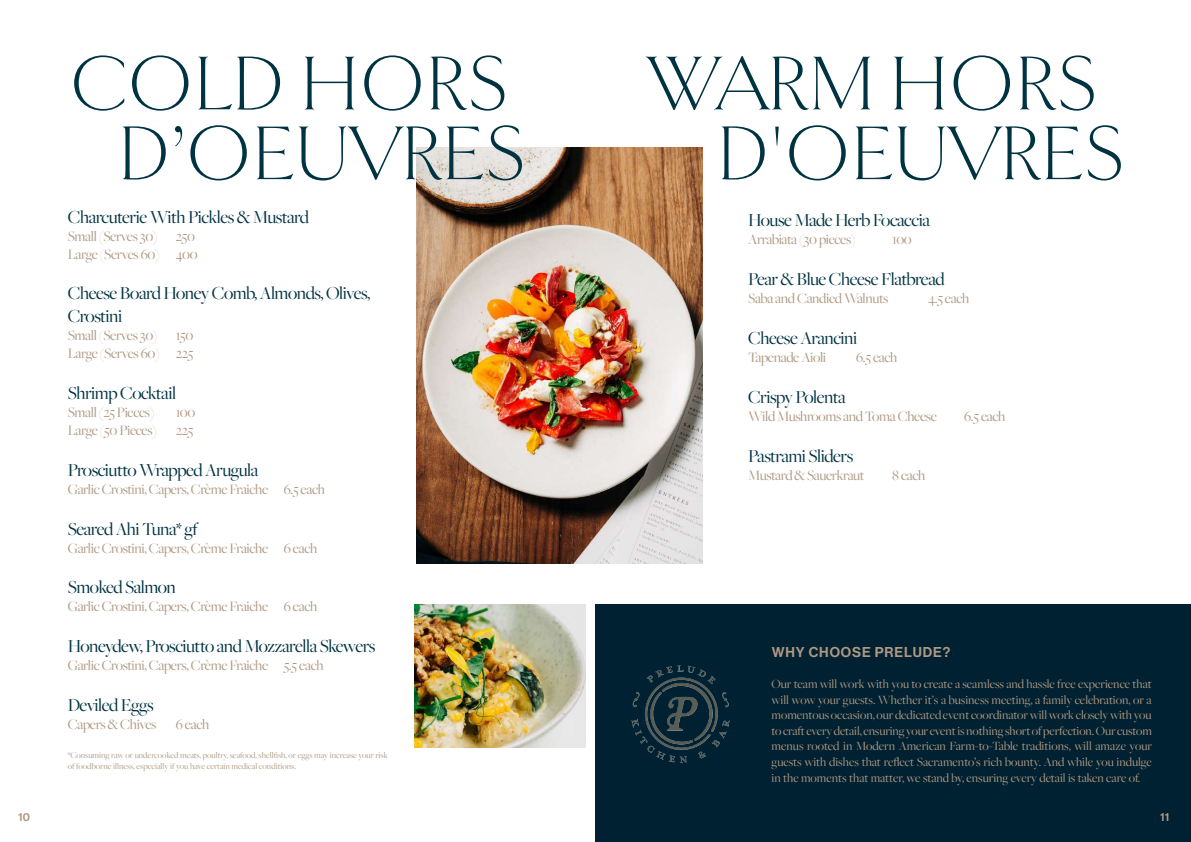
<style>
.page{position:relative;width:1191px;height:842px;background:#fff}
.page>*{position:absolute;margin:0;border:0;box-sizing:border-box;transform-origin:0 0}
.t1{font:300 80px/69.8px "Goldenbook";letter-spacing:-.025em;color:#003342}
.t2{font:19px/22.8px "Freight Big Pro";letter-spacing:-.025em;color:#003342}
.t3{font:15px/18px "Freight Big Pro";letter-spacing:-.025em;color:#af9983}
.t4{font:14px "N Haas Grotesk DS Pro 65 Md";letter-spacing:.065em;color:#af9983}
.t5{font:13px/15.6px "Freight Big Pro";color:#af9983;text-align:justify}
.t6{font:11px "N Haas Grotesk DS Pro 65 Md";color:#af9983}
.t7{font:9px/10.8px "Freight Big Pro";color:#af9983}
</style>
<div class="page">
<div style="left:595px;top:604px;width:596px;height:238px;background:#002131"></div>
<img style="left:631px;top:665px;width:99px;height:98px">
<img style="left:415px;top:604px;width:170px;height:143px">
<img style="left:416px;top:147px;width:286px;height:417px">
<h1 class="t1" style="left:68px;top:50px;width:444px">COLD HORS</h1>
<h1 class="t1" style="left:117px;top:119px;width:412px">D’OEUVRES</h1>
<h2 class="t2" style="left:68px;top:205px;width:243px">Charcuterie With Pickles &amp; Mustard</h2>
<p class="t3" style="left:68px;top:226px;width:131px">Small (Serves 30) 250<br>Large (Serves 60) 400</p>
<h2 class="t2" style="left:68px;top:281px;width:304px">Cheese Board Honey Comb, Almonds, Olives,<br>Crostini</h2>
<p class="t3" style="left:68px;top:326px;width:127px">Small (Serves 30) 150<br>Large (Serves 60) 225</p>
<h2 class="t2" style="left:68px;top:381px;width:110px">Shrimp Cocktail</h2>
<p class="t3" style="left:68px;top:403px;width:88px">Small (25 Pieces)</p>
<p class="t3" style="left:176px;top:403px;width:21px">100</p>
<p class="t3" style="left:68px;top:421px;width:91px">Large (50 Pieces)</p>
<p class="t3" style="left:176px;top:421px;width:19px">225</p>
<h2 class="t2" style="left:68px;top:458px;width:192px">Prosciutto Wrapped Arugula</h2>
<p class="t3" style="left:68px;top:480px;width:259px">Garlic Crostini, Capers, Crème Fraiche 6.5 each</p>
<h2 class="t2" style="left:68px;top:517px;width:131px">Seared Ahi Tuna* gf</h2>
<p class="t3" style="left:68px;top:538px;width:251px">Garlic Crostini, Capers, Crème Fraiche 6 each</p>
<h2 class="t2" style="left:68px;top:575px;width:110px">Smoked Salmon</h2>
<p class="t3" style="left:68px;top:597px;width:251px">Garlic Crostini, Capers, Crème Fraiche 6 each</p>
<h2 class="t2" style="left:68px;top:634px;width:309px">Honeydew, Prosciutto and Mozzarella Skewers</h2>
<p class="t3" style="left:68px;top:656px;width:257px">Garlic Crostini, Capers, Crème Fraiche 5.5 each</p>
<h2 class="t2" style="left:68px;top:693px;width:88px">Deviled Eggs</h2>
<p class="t3" style="left:68px;top:715px;width:90px">Capers &amp; Chives</p>
<p class="t3" style="left:176px;top:715px;width:35px">6 each</p>
<p class="t7" style="left:68px;top:749px;width:321px">*Consuming raw or undercooked meats, poultry, seafood, shellfish, or eggs may increase your risk of foodborne illness, especially if you have certain medical conditions.</p>
<h1 class="t1" style="left:716px;top:50px;width:412px;text-indent:-69px">WARM HORS<br>D'OEUVRES</h1>
<h2 class="t2" style="left:748px;top:208px;width:183px">House Made Herb Focaccia</h2>
<p class="t3" style="left:748px;top:230px;width:109px">Arrabiata (30 pieces)</p>
<p class="t3" style="left:892px;top:230px;width:21px">100</p>
<h2 class="t2" style="left:748px;top:267px;width:198px">Pear &amp; Blue Cheese Flatbread</h2>
<p class="t3" style="left:748px;top:289px;width:142px">Saba and Candied Walnuts</p>
<p class="t3" style="left:928px;top:289px;width:42px">4.5 each</p>
<h2 class="t2" style="left:748px;top:326px;width:111px">Cheese Arancini</h2>
<p class="t3" style="left:748px;top:348px;width:79px">Tapenade Aioli</p>
<p class="t3" style="left:856px;top:348px;width:43px">6.5 each</p>
<h2 class="t2" style="left:748px;top:385px;width:99px">Crispy Polenta</h2>
<p class="t3" style="left:748px;top:407px;width:190px">Wild Mushrooms and Toma Cheese</p>
<p class="t3" style="left:964px;top:407px;width:43px">6.5 each</p>
<h2 class="t2" style="left:748px;top:444px;width:107px">Pastrami Sliders</h2>
<p class="t3" style="left:748px;top:465px;width:118px">Mustard &amp; Sauerkraut</p>
<p class="t3" style="left:892px;top:465px;width:35px">8 each</p>
<p class="t4" style="left:771px;top:644px;width:180px">WHY CHOOSE PRELUDE?</p>
<p class="t5" style="left:771px;top:676px;width:382px">Our team will work with you to create a seamless and hassle free experience that will wow your guests. Whether it’s a business meeting, a family celebration, or a momentous occasion, our dedicated event coordinator will work closely with you to craft every detail, ensuring your event is nothing short of perfection. Our custom menus rooted in Modern American Farm-to-Table traditions, will amaze your guests with dishes that reflect Sacramento’s rich bounty. And while you indulge in the moments that matter, we stand by, ensuring every detail is taken care of.</p>
<p class="t6" style="left:18px;top:811px;width:13px">10</p>
<p class="t6" style="left:1160px;top:811px;width:11px">11</p>
</div>
